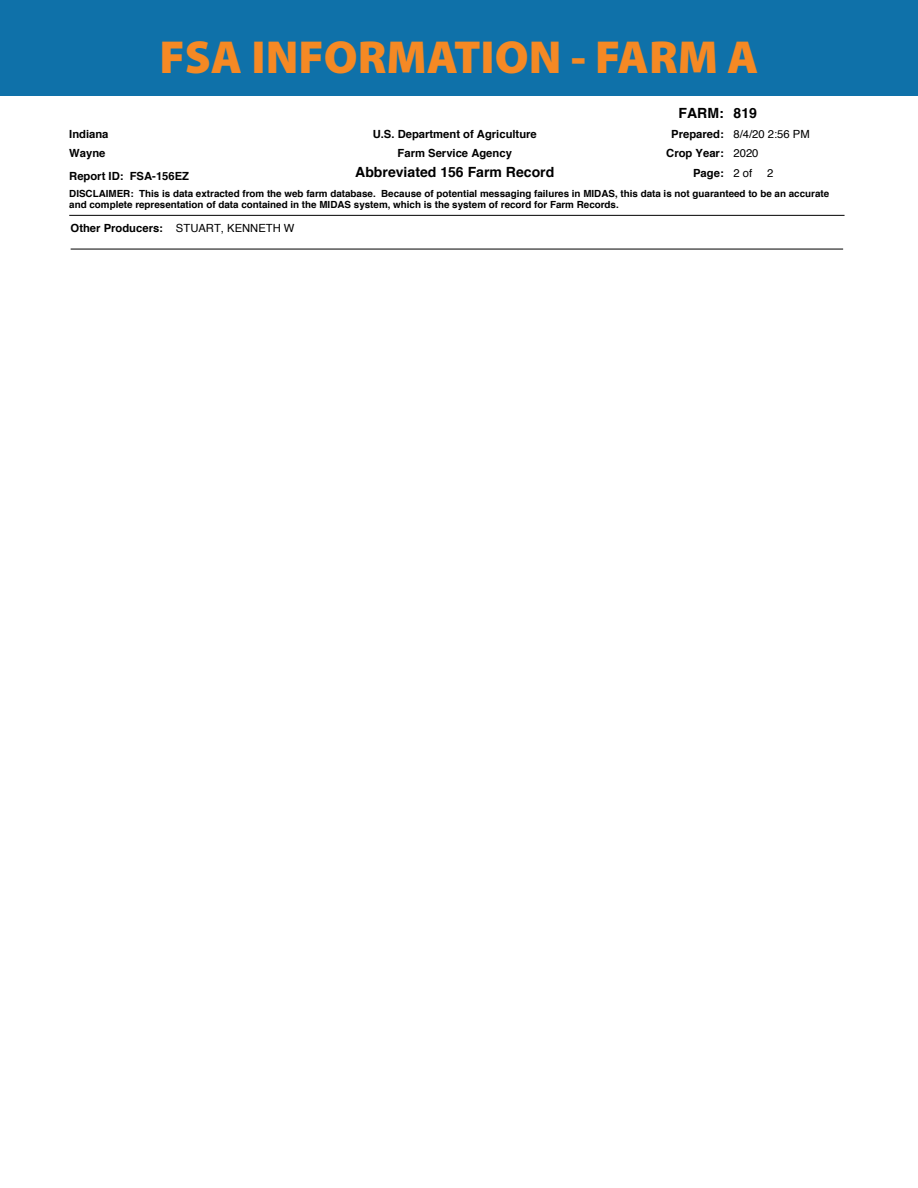
<style>
.page{position:relative;width:918px;height:1188px;background:#fff}
.page>*{position:absolute;margin:0;border:0;box-sizing:border-box;transform-origin:0 0}
.t1{font:900 46.5px "Myriad Pro";color:#f58924}
.t2{font:700 14.1px "Helvetica";color:#000}
.t3{font:700 11.25px/19.6px "Helvetica";color:#000;text-align:center}
.t4{font:11.25px "Helvetica";color:#000}
.t5{font:700 9.9px/11.2px "Helvetica";color:#000}
.s1{font-weight:400}
</style>
<div class="page">
<div style="left:0;top:0;width:918px;height:96px;background:#0f71a9"></div>
<hr style="left:69px;top:215px;width:776px;height:1px;background:#000">
<hr style="left:71px;top:249px;width:772px;height:1px;background:#000">
<h1 class="t1" style="left:160px;top:27px;width:601px">FSA INFORMATION - FARM A</h1>
<h2 class="t2" style="left:679px;top:101px;width:47px">FARM:</h2>
<p class="t3" style="left:671px;top:124px;width:54px">Prepared:</p>
<h2 class="t2" style="left:734px;top:101px;width:25px">819</h2>
<p class="t4" style="left:734px;top:145px;width:26px">2020</p>
<p class="t3" style="left:373px;top:124px;width:166px">U.S. Department of Agriculture<br>Farm Service Agency</p>
<h2 class="t2" style="left:355px;top:160px;width:201px">Abbreviated 156 Farm Record</h2>
<p class="t3" style="left:69px;top:124px;width:41px;text-align:left">Indiana<br>Wayne</p>
<p class="t5" style="left:69px;top:188px;width:761px">DISCLAIMER: This is data extracted from the web farm database. Because of potential messaging failures in MIDAS, this data is not guaranteed to be an accurate and complete representation of data contained in the MIDAS system, which is the system of record for Farm Records.</p>
<p class="t3" style="left:71px;top:218px;width:225px">Other Producers: <span class="s1">STUART, KENNETH W</span></p>
<p class="t4" style="left:734px;top:125px;width:78px">8/4/20 2:56 PM</p>
<p class="t4" style="left:734px;top:165px;width:20px">2 of</p>
<p class="t4" style="left:767px;top:165px;width:8px">2</p>
<p class="t3" style="left:666px;top:144px;width:59px">Crop Year:</p>
<p class="t3" style="left:69px;top:166px;width:121px">Report ID: FSA-156EZ</p>
<p class="t3" style="left:693px;top:164px;width:32px">Page:</p>
</div>
